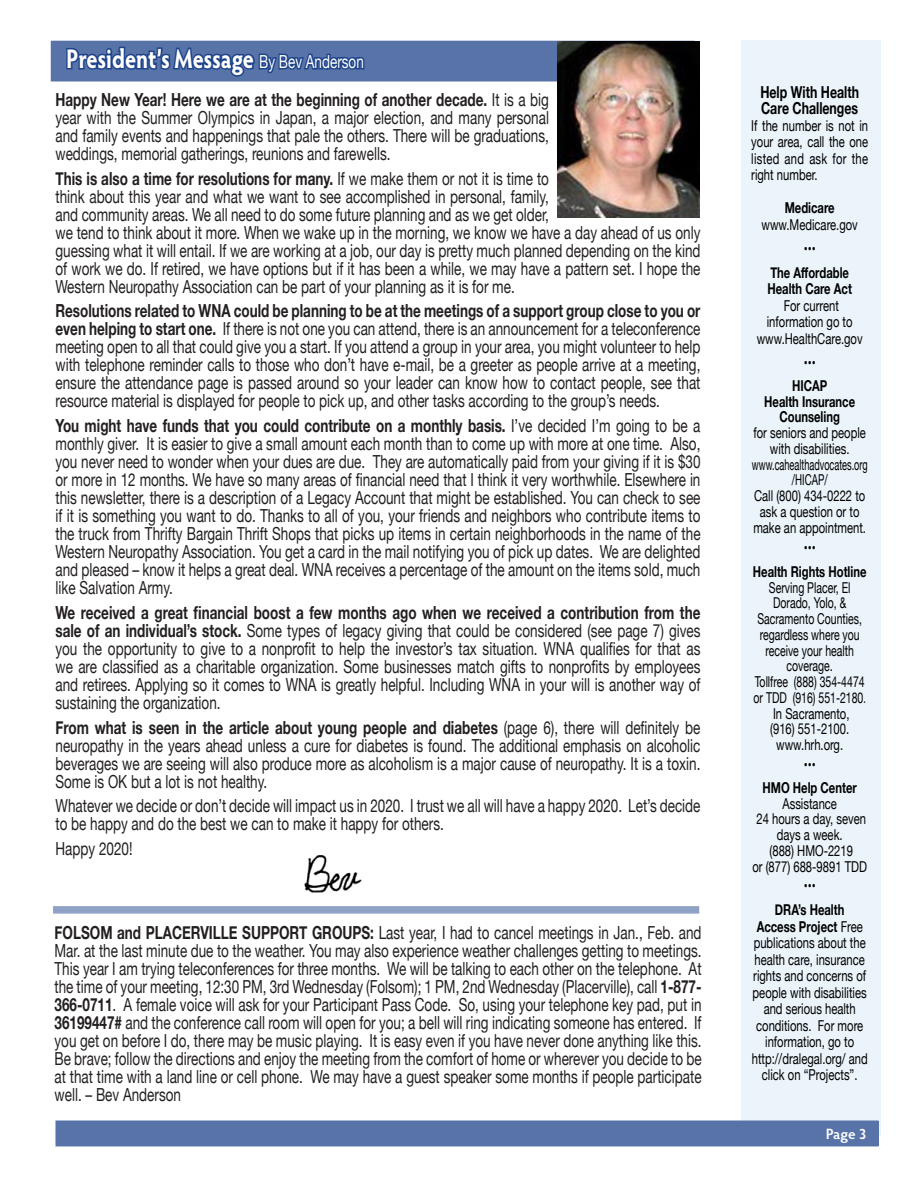
<style>
.page{position:relative;width:918px;height:1188px;background:#fff}
.page>*{position:absolute;margin:0;border:0;box-sizing:border-box;transform-origin:0 0}
.t1{font:700 27px "Hypatia Sans Pro";color:#fff;scale:.8 1}
.t2{font:18px/18px "Helvetica Neue";color:#231f20;text-align:justify;scale:.75 1}
.t3{font:700 16.5px/16.5px "Helvetica Neue";color:#000;scale:.75 1}
.t4{font:15px/16.5px "Helvetica Neue";color:#000;text-align:center;scale:.75 1}
.t5{font:15px/15.8px "Helvetica Neue";color:#000;text-align:center;scale:.7 1}
.t6{font:700 15px/15.8px "Helvetica Neue";color:#000;text-align:center;scale:.75 1}
.t7{font:15px/15.8px "Helvetica Neue";color:#000;text-align:center;scale:.61 1}
.Folio{font:600 15px "Hypatia Sans Pro";color:#fff}
.s1{font-family:"Helvetica Neue";font-weight:400;font-size:18px}
.s2{font-weight:700}
.s3{font-weight:400}
</style>
<div class="page">
<img style="left:304px;top:855px;width:58px;height:38px">
<div style="left:741px;top:41px;width:139px;height:1095px;background:#ebf4fa"></div>
<div style="left:56px;top:1121px;width:822px;height:25px;background:#5773a8"></div>
<div style="left:56px;top:1120px;width:823px;height:26px;border:2px solid #5773a8"></div>
<div style="left:51px;top:41px;width:644px;height:40px;background:#5773a8"></div>
<svg style="left:65px;top:40px;width:302px;height:42px"></svg>
<img style="left:557px;top:41px;width:142px;height:177px">
<div style="left:53px;top:906px;width:647px;height:8px;background:#8fa2c5;border:2px solid #8fa2c5"></div>
<p class="t1" style="left:66px;top:40px;width:374px">President’s Message <span class="s1">By Bev Anderson</span></p>
<p class="t2" style="left:56px;top:91px;width:660px"><span class="s2">Happy New Year! Here we are at the beginning of another decade.</span> It is a big year with the Summer Olympics in Japan, a major election, and many personal and family events and happenings that pale the others. There will be graduations, weddings, memorial gatherings, reunions and farewells.</p>
<p class="t2" style="left:56px;top:170px;width:862px;text-align:left"><span class="s2">This is also a time for resolutions for many.</span> If we make them or not it is time to<br>think about this year and what we want to see accomplished in personal, family,<br>and community areas. We all need to do some future planning and as we get older,<br>we tend to think about it more. When we wake up in the morning, we know we have a day ahead of us only guessing what it will entail. If we are working at a job, our day is pretty much planned depending on the kind of work we do. If retired, we have options but if it has been a while, we may have a pattern set. I hope the Western Neuropathy Association can be part of your planning as it is for me.</p>
<p class="t2" style="left:56px;top:303px;width:862px"><span class="s2">Resolutions related to WNA could be planning to be at the meetings of a support group close to you or even helping to start one.</span> If there is not one you can attend, there is an announcement for a teleconference meeting open to all that could give you a start. If you attend a group in your area, you might volunteer to help with telephone reminder calls to those who don’t have e-mail, be a greeter as people arrive at a meeting, ensure the attendance page is passed around so your leader can know how to contact people, see that resource material is displayed for people to pick up, and other tasks according to the group’s needs.</p>
<p class="t2" style="left:56px;top:418px;width:862px"><span class="s2">You might have funds that you could contribute on a monthly basis.</span> I’ve decided I’m going to be a monthly giver. It is easier to give a small amount each month than to come up with more at one time. Also, you never need to wonder when your dues are due. They are automatically paid from your giving if it is $30 or more in 12 months. We have so many areas of financial need that I think it very worthwhile. Elsewhere in this newsletter, there is a description of a Legacy Account that might be established. You can check to see if it is something you want to do. Thanks to all of you, your friends and neighbors who contribute items to the truck from Thrifty Bargain Thrift Shops that picks up items in certain neighborhoods in the name of the Western Neuropathy Association. You get a card in the mail notifying you of pick up dates. We are delighted and pleased – know it helps a great deal. WNA receives a percentage of the amount on the items sold, much like Salvation Army.</p>
<p class="t2" style="left:56px;top:604px;width:862px"><span class="s2">We received a great financial boost a few months ago when we received a contribution from the sale of an individual’s stock.</span> Some types of legacy giving that could be considered (see page 7) gives you the opportunity to give to a nonprofit to help the investor’s tax situation. WNA qualifies for that as we are classified as a charitable organization. Some businesses match gifts to nonprofits by employees and retirees. Applying so it comes to WNA is greatly helpful. Including WNA in your will is another way of sustaining the organization.</p>
<p class="t2" style="left:56px;top:719px;width:862px"><span class="s2">From what is seen in the article about young people and diabetes</span> (page 6), there will definitely be neuropathy in the years ahead unless a cure for diabetes is found. The additional emphasis on alcoholic beverages we are seeing will also produce more as alcoholism is a major cause of neuropathy. It is a toxin.<br>Some is OK but a lot is not healthy.</p>
<p class="t2" style="left:56px;top:798px;width:862px">Whatever we decide or don’t decide will impact us in 2020. I trust we all will have a happy 2020. Let’s decide to be happy and do the best we can to make it happy for others.</p>
<p class="t2" style="left:56px;top:841px;width:104px">Happy 2020!</p>
<p class="t2" style="left:55px;top:924px;width:864px"><span class="s2">FOLSOM and PLACERVILLE SUPPORT GROUPS:</span> Last year, I had to cancel meetings in Jan., Feb. and Mar. at the last minute due to the weather. You may also experience weather challenges getting to meetings.<br>This year I am trying teleconferences for three months. We will be talking to each other on the telephone. At the time of your meeting, 12:30 PM, 3rd Wednesday (Folsom); 1 PM, 2nd Wednesday (Placerville), call <span class="s2">1-877- 366-0711</span>. A female voice will ask for your Participant Pass Code. So, using your telephone key pad, put in <span class="s2">36199447#</span> and the conference call room will open for you; a bell will ring indicating someone has entered. If you get on before I do, there may be music playing. It is easy even if you have never done anything like this.<br>Be brave; follow the directions and enjoy the meeting from the comfort of home or wherever you decide to be at that time with a land line or cell phone. We may have a guest speaker some months if people participate well. – Bev Anderson</p>
<p class="t3" style="left:760px;top:84px;width:133px">Help With Health<br>Care Challenges</p>
<p class="t4" style="left:751px;top:118px;width:157px;text-align:justify">If the number is not in your area, call the one listed and ask for the right number.</p>
<p class="t4" style="left:762px;top:200px;width:130px"><span class="s2">Medicare </span>www.Medicare.gov</p>
<p class="t4" style="left:804px;top:241px;width:17px">•••</p>
<p class="t6" style="left:770px;top:265px;width:106px">The Affordable</p>
<p class="t6" style="left:767px;top:281px;width:114px">Health Care Act</p>
<p class="t4" style="left:767px;top:298px;width:116px">For current information go to</p>
<p class="t4" style="left:757px;top:331px;width:143px">www.HealthCare.gov</p>
<p class="t4" style="left:804px;top:355px;width:17px">•••</p>
<p class="t6" style="left:792px;top:378px;width:48px">HICAP</p>
<p class="t6" style="left:764px;top:394px;width:123px">Health Insurance<br>Counseling</p>
<p class="t4" style="left:753px;top:426px;width:152px;line-height:15.8px">for seniors and people with disabilities.</p>
<p class="t7" style="left:752px;top:457px;width:191px">www.cahealthadvocates.org /HICAP/</p>
<p class="t4" style="left:753px;top:489px;width:152px">Call (800) 434-0222 to ask a question or to make an appointment.</p>
<p class="t4" style="left:804px;top:540px;width:17px">•••</p>
<p class="t6" style="left:753px;top:564px;width:153px">Health Rights Hotline</p>
<p class="t5" style="left:757px;top:580px;width:151px">Serving Placer, El<br>Dorado, Yolo, &amp;<br>Sacramento Counties, regardless where you receive your health coverage.</p>
<p class="t5" style="left:755px;top:675px;width:159px">Tollfree (888) 354-4474</p>
<p class="t5" style="left:754px;top:690px;width:162px">or TDD (916) 551-2180.</p>
<p class="t4" style="left:773px;top:706px;width:103px">In Sacramento,</p>
<p class="t4" style="left:770px;top:722px;width:107px">(916) 551-2100.</p>
<p class="t4" style="left:776px;top:737px;width:91px">www.hrh.org.</p>
<p class="t4" style="left:804px;top:757px;width:17px">•••</p>
<p class="t6" style="left:763px;top:780px;width:127px">HMO Help Center<br><span class="s3">Assistance</span></p>
<p class="t4" style="left:756px;top:812px;width:148px;line-height:15.8px">24 hours a day, seven days a week.</p>
<p class="t4" style="left:770px;top:843px;width:113px">(888) HMO-2219</p>
<p class="t4" style="left:752px;top:859px;width:154px">or (877) 688-9891 TDD</p>
<p class="t4" style="left:804px;top:878px;width:17px">•••</p>
<p class="t4" style="left:753px;top:902px;width:154px"><span class="s2">DRA’s Health<br>Access Project</span> Free publications about the health care, insurance rights and concerns of people with disabilities and serious health conditions. For more information, go to</p>
<p class="t4" style="left:752px;top:1051px;width:156px">http://dralegal.org/ and click on “Projects”.</p>
<p class="Folio" style="left:826px;top:1123px;width:43px">Page 3</p>
</div>
